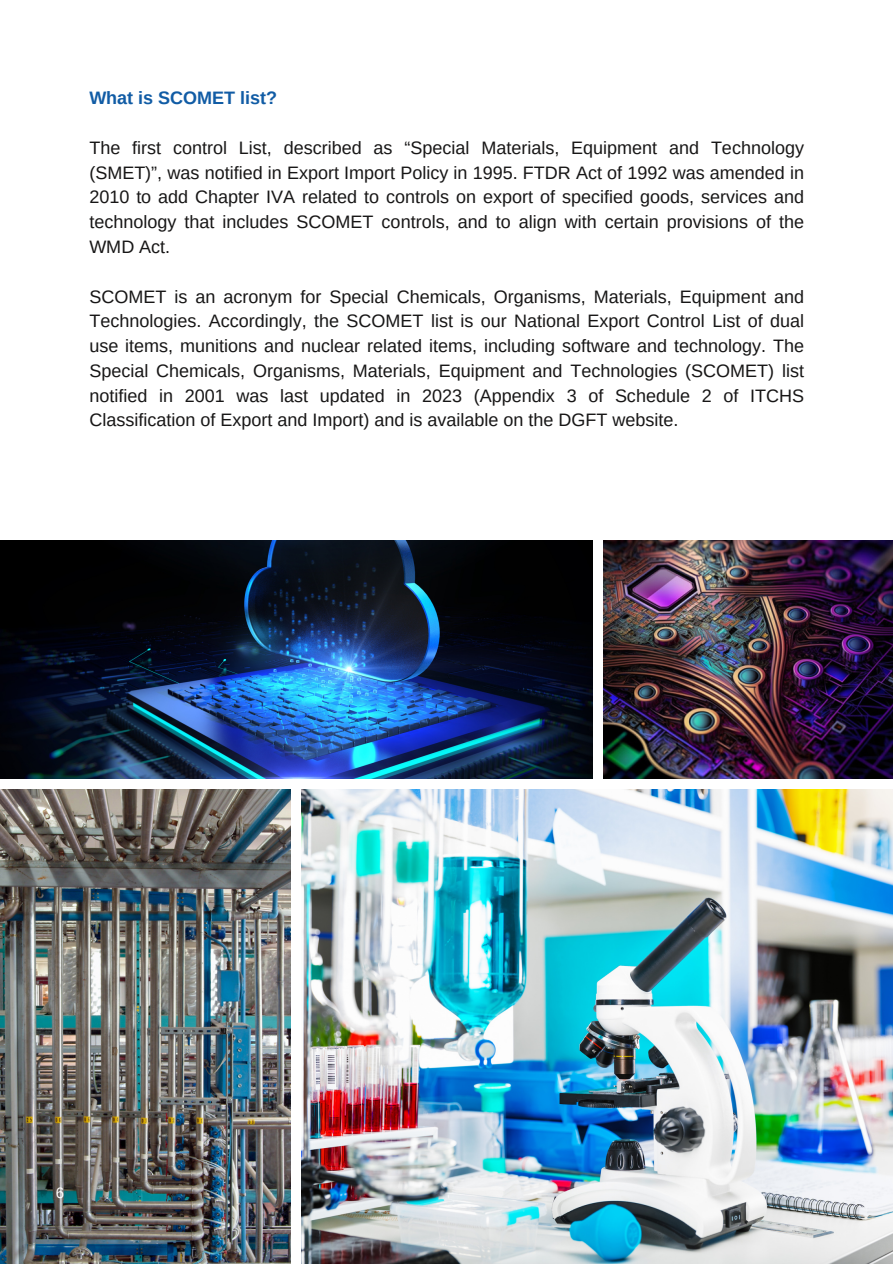
<style>
.page{position:relative;width:893px;height:1264px;background:#fff}
.page>*{position:absolute;margin:0;border:0;box-sizing:border-box;transform-origin:0 0}
.t1{font:18px/24.8px "Arimo";color:#171616;text-align:justify}
.t2{font:700 18px "Arimo";color:#115ca5}
.t3{font:15px "Arimo";color:#fff}
</style>
<div class="page">
<img style="left:302px;top:789px;width:590px;height:474px">
<img style="left:0;top:789px;width:290px;height:474px">
<img style="left:603px;top:540px;width:289px;height:238px">
<img style="left:0;top:540px;width:592px;height:238px">
<h1 class="t2" style="left:89px;top:88px;width:189px">What is SCOMET list?</h1>
<p class="t1" style="left:89px;top:135px;width:716px">The first control List, described as “Special Materials, Equipment and Technology (SMET)”, was notified in Export Import Policy in 1995. FTDR Act of 1992 was amended in 2010 to add Chapter IVA related to controls on export of specified goods, services and technology that includes SCOMET controls, and to align with certain provisions of the WMD Act.</p>
<p class="t1" style="left:89px;top:284px;width:716px">SCOMET is an acronym for Special Chemicals, Organisms, Materials, Equipment and Technologies. Accordingly, the SCOMET list is our National Export Control List of dual use items, munitions and nuclear related items, including software and technology. The Special Chemicals, Organisms, Materials, Equipment and Technologies (SCOMET) list notified in 2001 was last updated in 2023 (Appendix 3 of Schedule 2 of ITCHS Classification of Export and Import) and is available on the DGFT website.</p>
<p class="t3" style="left:56px;top:1184px;width:10px">6</p>
</div>
